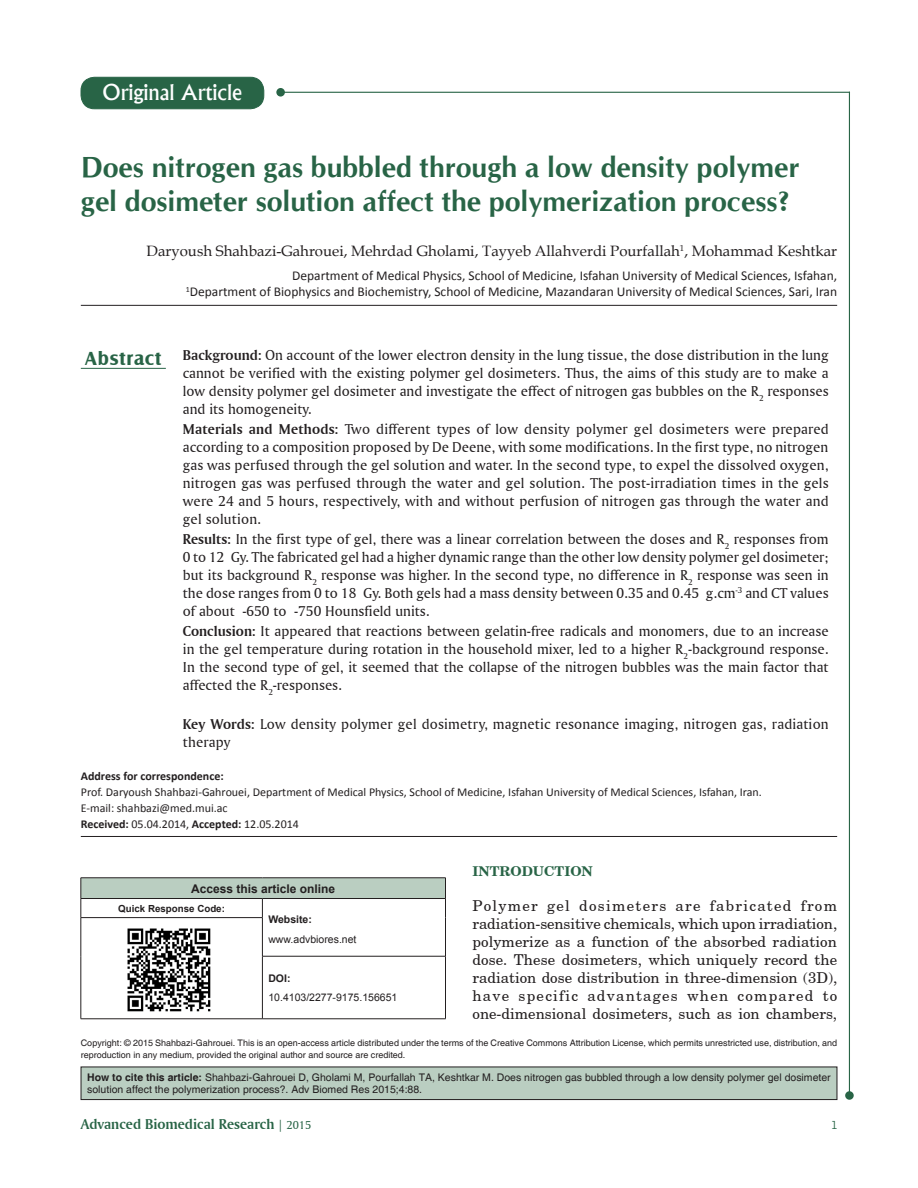
<style>
.page{position:relative;width:918px;height:1188px;background:#fff}
.page>*{position:absolute;margin:0;border:0;box-sizing:border-box;transform-origin:0 0}
.AT{font:700 28.5px/34.2px "CG Omega";color:#286446}
.AH{font:500 21px "Albertus";color:#fff}
.ABSH{font:700 19.5px "Castle T";letter-spacing:.04em;color:#286446}
.ABS{font:15px/18px "Amerigo BT Roman A";color:#231f20;text-align:justify}
.TX{font:15px/18px "New Century Schoolbook";color:#231f20;text-align:justify}
.KWD{font:15px/18px "Amerigo BT Roman A";letter-spacing:.01em;color:#231f20}
.AU{font:15px "Book Antiqua";color:#231f20}
.RF{font:15px "Amerigo BT Bold A";color:#286446}
.AFF{font:13.5px/16.2px "Calibri";color:#231f20;text-align:right}
.t1{font:700 13.5px "Century Schoolbook BT";color:#286446}
.ADD{font:12px/15.8px "Calibri";color:#231f20}
.HIS{font:12px "Calibri";color:#231f20}
.ATAO{font:700 12px "Arial";color:#231f20}
.RF-2{font:12px "Bell Centennial BT Address";color:#286446}
.SRC{font:10.5px/12.6px "Helvetica";color:#231f20}
.DOI{font:10.5px "Arial";color:#231f20}
.WEB{font:10.5px "Arial";color:#231f20}
.WEB-2{font:700 10.5px "Arial";color:#231f20}
.DOI-2{font:700 10.5px "Arial";color:#231f20}
.QRC{font:700 9.75px "Arial";color:#231f20}
.CR{font:9px/12px "Helvetica";color:#231f20}
.s1{font-family:"Amerigo BT Bold A"}
.s2{font-weight:700}
.s3{font-family:"Amerigo BT Roman A";font-size:12px}
</style>
<div class="page">
<hr style="left:281px;top:92px;width:569px;height:1px;background:#286446">
<div style="left:276px;top:88px;width:9px;height:9px;background:#286446;border-radius:50%"></div>
<hr style="left:849px;top:92px;width:1px;height:1003px;background:#286446">
<div style="left:845px;top:1091px;width:9px;height:9px;background:#286446;border-radius:50%"></div>
<hr style="left:81px;top:836px;width:756px;height:1px;background:#231f20">
<hr style="left:81px;top:305px;width:756px;height:1px;background:#231f20">
<div style="left:81px;top:1067px;width:756px;height:33px;background:#bacec1"></div>
<div style="left:81px;top:1067px;width:756px;height:33px;border:1px solid #231f20"></div>
<div style="left:81px;top:77px;width:183px;height:32px;background:#286446;border-radius:14px"></div>
<div style="left:81px;top:77px;width:183px;height:32px;border:1px solid #286446;border-radius:14px"></div>
<hr style="left:81px;top:368px;width:85px;height:1px;background:#286446">
<div style="left:81px;top:878px;width:365px;height:21px;background:#bacec1"></div>
<hr style="left:81px;top:1019px;width:181px;height:1px;background:#231f20">
<hr style="left:81px;top:878px;width:181px;height:1px;background:#231f20">
<hr style="left:262px;top:878px;width:184px;height:1px;background:#231f20">
<hr style="left:81px;top:898px;width:181px;height:1px;background:#231f20">
<svg style="left:81px;top:878px;width:1px;height:39px"></svg>
<hr style="left:262px;top:898px;width:184px;height:1px;background:#231f20">
<svg style="left:445px;top:879px;width:1px;height:39px"></svg>
<hr style="left:445px;top:918px;width:1px;height:38px;background:#231f20">
<hr style="left:81px;top:917px;width:182px;height:1px;background:#231f20">
<hr style="left:81px;top:918px;width:1px;height:38px;background:#231f20">
<hr style="left:81px;top:956px;width:1px;height:63px;background:#231f20">
<hr style="left:445px;top:956px;width:1px;height:63px;background:#231f20">
<hr style="left:262px;top:1019px;width:184px;height:1px;background:#231f20">
<svg style="left:262px;top:899px;width:1px;height:18px"></svg>
<hr style="left:262px;top:918px;width:1px;height:38px;background:#231f20">
<hr style="left:262px;top:956px;width:1px;height:63px;background:#231f20">
<hr style="left:262px;top:956px;width:184px;height:1px;background:#231f20">
<img style="left:127px;top:928px;width:84px;height:84px">
<p class="AH" style="left:103px;top:80px;width:141px">Original Article</p>
<p class="AT" style="left:81px;top:150px;width:720px">Does nitrogen gas bubbled through a low density polymer gel dosimeter solution affect the polymerization process?</p>
<p class="AU" style="left:146px;top:240px;width:692px">Daryoush Shahbazi-Gahrouei, Mehrdad Gholami, Tayyeb Allahverdi Pourfallah<sup>1</sup>, Mohammad Keshtkar</p>
<p class="AFF" style="left:186px;top:267px;width:653px">Department of Medical Physics, School of Medicine, Isfahan University of Medical Sciences, Isfahan,<br><sup>1</sup>Department of Biophysics and Biochemistry, School of Medicine, Mazandaran University of Medical Sciences, Sari, Iran</p>
<p class="ABS" style="left:183px;top:346px;width:647px"><span class="s1">Background:</span> On account of the lower electron density in the lung tissue, the dose distribution in the lung cannot be verified with the existing polymer gel dosimeters. Thus, the aims of this study are to make a low density polymer gel dosimeter and investigate the effect of nitrogen gas bubbles on the R<sub>2</sub> responses and its homogeneity.</p>
<p class="ABS" style="left:183px;top:420px;width:647px"><span class="s1">Materials and Methods:</span> Two different types of low density polymer gel dosimeters were prepared according to a composition proposed by De Deene, with some modifications. In the first type, no nitrogen gas was perfused through the gel solution and water. In the second type, to expel the dissolved oxygen, nitrogen gas was perfused through the water and gel solution. The post‑irradiation times in the gels were 24 and 5 hours, respectively, with and without perfusion of nitrogen gas through the water and gel solution.</p>
<p class="ABS" style="left:183px;top:530px;width:647px"><span class="s1">Results:</span> In the first type of gel, there was a linear correlation between the doses and R<sub>2</sub> responses from 0 to 12 Gy. The fabricated gel had a higher dynamic range than the other low density polymer gel dosimeter; but its background R<sub>2</sub> response was higher. In the second type, no difference in R<sub>2</sub> response was seen in the dose ranges from 0 to 18 Gy. Both gels had a mass density between 0.35 and 0.45 g.cm<sup>‑3</sup> and CT values of about ‑650 to ‑750 Hounsfield units.</p>
<p class="ABS" style="left:183px;top:622px;width:647px"><span class="s1">Conclusion:</span> It appeared that reactions between gelatin‑free radicals and monomers, due to an increase in the gel temperature during rotation in the household mixer, led to a higher R<sub>2</sub>‑background response.<br>In the second type of gel, it seemed that the collapse of the nitrogen bubbles was the main factor that affected the R<sub>2</sub>‑responses.</p>
<p class="KWD" style="left:183px;top:715px;width:647px"><span class="s1">Key Words:</span> Low density polymer gel dosimetry, magnetic resonance imaging, nitrogen gas, radiation therapy</p>
<p class="ADD" style="left:81px;top:768px;width:683px"><span class="s2">Address for correspondence:<br></span>Prof. Daryoush Shahbazi-Gahrouei, Department of Medical Physics, School of Medicine, Isfahan University of Medical Sciences, Isfahan, Iran.<br>E-mail: shahbazi@med.mui.ac</p>
<p class="HIS" style="left:81px;top:815px;width:220px"><span class="s2">Received:</span> 05.04.2014, <span class="s2">Accepted:</span> 12.05.2014</p>
<p class="ABSH" style="left:85px;top:347px;width:78px">Abstract</p>
<p class="ATAO" style="left:191px;top:880px;width:146px">Access this article online</p>
<p class="QRC" style="left:118px;top:902px;width:108px">Quick Response Code:</p>
<p class="WEB-2" style="left:268px;top:913px;width:45px">Website:</p>
<p class="WEB" style="left:268px;top:932px;width:90px">www.advbiores.net</p>
<p class="DOI-2" style="left:268px;top:971px;width:24px">DOI:</p>
<p class="DOI" style="left:268px;top:991px;width:131px">10.4103/2277-9175.156651</p>
<h1 class="t1" style="left:472px;top:863px;width:122px">INTRODUCTION</h1>
<p class="TX" style="left:472px;top:896px;width:366px">Polymer gel dosimeters are fabricated from radiation‑sensitive chemicals, which upon irradiation, polymerize as a function of the absorbed radiation dose. These dosimeters, which uniquely record the radiation dose distribution in three‑dimension (3D), have specific advantages when compared to one‑dimensional dosimeters, such as ion chambers,</p>
<p class="CR" style="left:81px;top:1038px;width:758px">Copyright: © 2015 Shahbazi-Gahrouei. This is an open‑access article distributed under the terms of the Creative Commons Attribution License, which permits unrestricted use, distribution, and reproduction in any medium, provided the original author and source are credited.</p>
<p class="SRC" style="left:87px;top:1071px;width:745px"><span class="s2">How to cite this article:</span> Shahbazi-Gahrouei D, Gholami M, Pourfallah TA, Keshtkar M. Does nitrogen gas bubbled through a low density polymer gel dosimeter solution affect the polymerization process?. Adv Biomed Res 2015;4:88.</p>
<p class="RF" style="left:81px;top:1115px;width:232px">Advanced Biomedical Research <span class="s3">| 2015</span></p>
<p class="RF-2" style="left:832px;top:1118px;width:7px">1</p>
</div>
